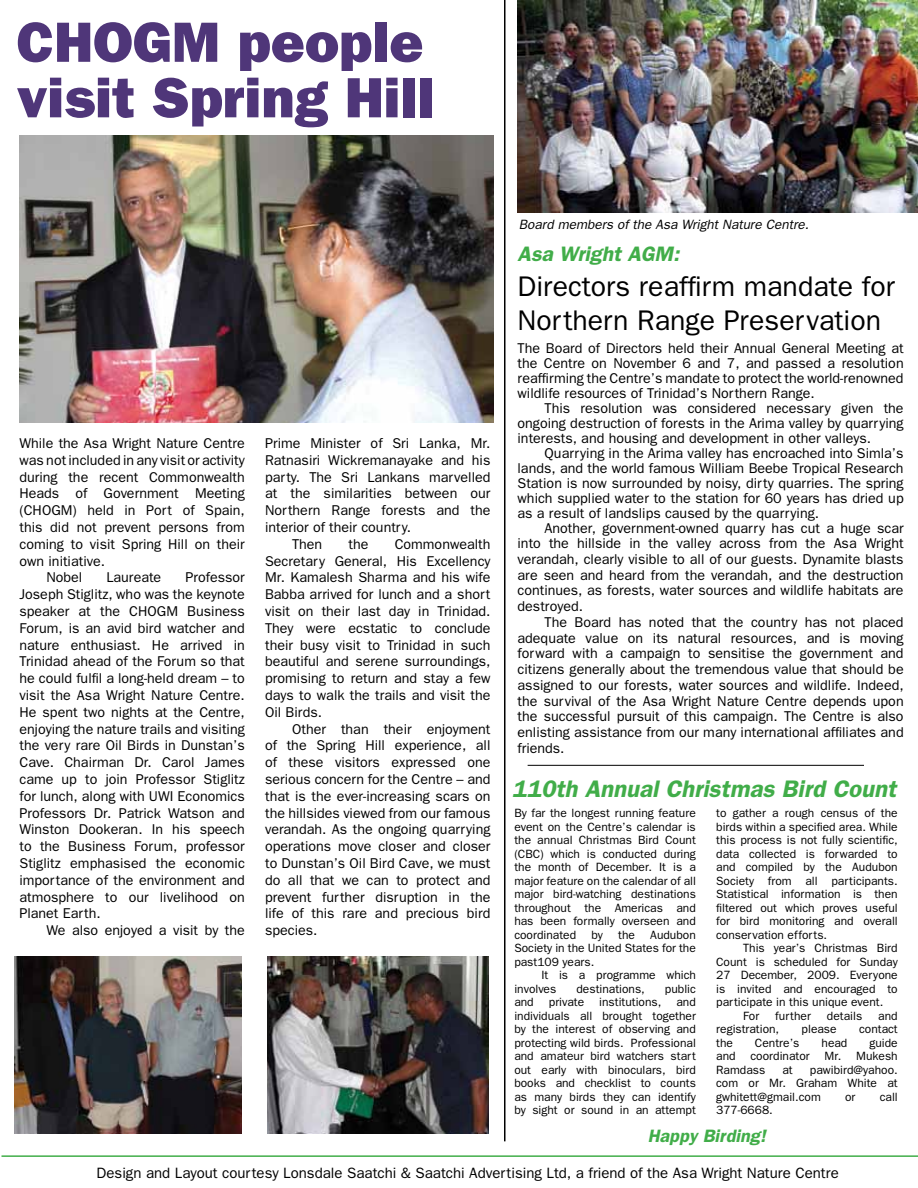
<style>
.page{position:relative;width:918px;height:1188px;background:#fff}
.page>*{position:absolute;margin:0;border:0;box-sizing:border-box;transform-origin:0 0}
.t1{font:800 57px/55.5px "Franklin Gothic";color:#4f3679}
.t2{font:28.5px/34.5px "Franklin Gothic";color:#000}
.t3{font:italic 600 24px "Franklin Gothic";color:#41ad49}
.t4{font:italic 600 21px "Franklin Gothic";color:#41ad49}
.t5{font:italic 600 18px "Franklin Gothic";color:#41ad49}
.t6{font:15px "Franklin Gothic";color:#000}
.t7{font:14.25px/16.8px "Franklin Gothic";color:#000;text-align:justify}
.t8{font:italic 13.5px "Franklin Gothic";color:#000}
.t9{font:12px/13.5px "Franklin Gothic";color:#000;text-align:justify}
</style>
<div class="page">
<hr style="left:2px;top:1155px;width:916px;height:2px;background:#41ad49">
<img style="left:20px;top:135px;width:474px;height:288px">
<img style="left:15px;top:956px;width:227px;height:178px">
<img style="left:268px;top:956px;width:220px;height:178px">
<hr style="left:504px;top:0;width:2px;height:1141px;background:#000">
<img style="left:518px;top:0;width:400px;height:213px">
<hr style="left:528px;top:765px;width:336px;height:1px;background:#000">
<h1 class="t1" style="left:16px;top:13px;width:420px">CHOGM people visit Spring Hill</h1>
<p class="t7" style="left:20px;top:434px;width:227px">While the Asa Wright Nature Centre</p>
<p class="t7" style="left:20px;top:451px;width:227px">was not included in any visit or activity</p>
<p class="t7" style="left:20px;top:468px;width:227px">during the recent Commonwealth</p>
<p class="t7" style="left:20px;top:485px;width:227px">H eads of Government Meeting</p>
<p class="t7" style="left:20px;top:502px;width:227px">(CHOGM) held in Port of Spain,</p>
<p class="t7" style="left:20px;top:518px;width:227px">this did not prevent persons from</p>
<p class="t7" style="left:20px;top:535px;width:227px">coming to visit Spring H ill on their</p>
<p class="t7" style="left:20px;top:552px;width:87px">own initiative.</p>
<p class="t7" style="left:47px;top:569px;width:37px">Nobel</p>
<p class="t7" style="left:106px;top:569px;width:56px">Laureate</p>
<p class="t7" style="left:20px;top:569px;width:227px;text-indent:166px">Professor Joseph Stiglitz, who was the keynote speaker at the CHOGM Business Forum, is an avid bird watcher and nature enthusiast. He arrived in Trinidad ahead of the Forum so that he could fulfil a long-held dream – to visit the Asa Wright Nature Centre.<br>H e spent two nights at the Centre, enjoying the nature trails and visiting the very rare Oil Birds in Dunstan’s Cave. Chairman Dr. Carol James came up to join Professor Stiglitz for lunch, along with UWI Economics Professors Dr. Patrick Watson and Winston Dookeran. I n his speech to the Business Forum, professor Stiglitz emphasised the economic importance of the environment and atmosphere to our livelihood on Planet Earth.</p>
<p class="t7" style="left:47px;top:922px;width:200px">We also enjoyed a visit by the</p>
<p class="t7" style="left:265px;top:434px;width:227px">Prime Minister of Sri Lanka, Mr.</p>
<p class="t7" style="left:265px;top:451px;width:227px">Ratnasiri Wickremanayake and his</p>
<p class="t7" style="left:265px;top:468px;width:227px">party. The Sri Lankans marvelled</p>
<p class="t7" style="left:265px;top:485px;width:227px">at the similarities between our</p>
<p class="t7" style="left:265px;top:502px;width:227px">Northern Range forests and the</p>
<p class="t7" style="left:265px;top:519px;width:148px">interior of their country.</p>
<p class="t7" style="left:292px;top:535px;width:32px">Then</p>
<p class="t7" style="left:349px;top:535px;width:21px">the</p>
<p class="t7" style="left:265px;top:535px;width:227px;text-indent:130px">Commonwealth Secretary General, H is Excellency Mr. Kamalesh Sharma and his wife Babba arrived for lunch and a short visit on their last day in Trinidad.<br>They were ecstatic to conclude their busy visit to Trinidad in such beautiful and serene surroundings, promising to return and stay a few days to walk the trails and visit the Oil Birds.</p>
<p class="t7" style="left:265px;top:720px;width:227px;text-indent:27px">Other than their enjoyment of the Spring H ill experience, all of these visitors expressed one serious concern for the Centre – and that is the ever-increasing scars on the hillsides viewed from our famous verandah. As the ongoing quarrying operations move closer and closer to Dunstan’s Oil Bird Cave, we must do all that we can to protect and prevent further disruption in the life of this rare and precious bird species.</p>
<p class="t8" style="left:519px;top:217px;width:292px">Board members of the Asa Wright Nature Centre.</p>
<h3 class="t4" style="left:518px;top:242px;width:163px">Asa Wright AGM:</h3>
<h2 class="t2" style="left:518px;top:268px;width:379px">Directors reaffirm mandate for<br>Northern Range Preservation</h2>
<p class="t7" style="left:518px;top:340px;width:388px;line-height:15px">The Board of Directors held their Annual General Meeting at the Centre on November 6 and 7, and passed a resolution reaffirming the Centre’s mandate to protect the world-renowned wildlife resources of Trinidad’s Northern Range.</p>
<p class="t7" style="left:518px;top:400px;width:388px;line-height:15px;text-indent:27px">This resolution was considered necessary given the ongoing destruction of forests in the Arima valley by quarrying interests, and housing and development in other valleys.</p>
<p class="t7" style="left:518px;top:445px;width:388px;line-height:15px;text-indent:27px">Quarrying in the Arima valley has encroached into Simla’s lands, and the world famous William Beebe Tropical Research Station is now surrounded by noisy, dirty quarries. The spring which supplied water to the station for 60 years has dried up as a result of landslips caused by the quarrying.</p>
<p class="t7" style="left:518px;top:520px;width:388px;line-height:15.6px;text-indent:27px">Another, government-owned quarry has cut a huge scar into the hillside in the valley across from the Asa Wright verandah, clearly visible to all of our guests. Dynamite blasts are seen and heard from the verandah, and the destruction continues, as forests, water sources and wildlife habitats are destroyed.</p>
<p class="t7" style="left:518px;top:614px;width:388px;line-height:15.8px;text-indent:27px">The Board has noted that the country has not placed adequate value on its natural resources, and is moving forward with a campaign to sensitise the government and citizens generally about the tremendous value that should be assigned to our forests, water sources and wildlife. I ndeed, the survival of the Asa Wright Nature Centre depends upon the successful pursuit of this campaign. The Centre is also enlisting assistance from our many international affiliates and friends.</p>
<h3 class="t3" style="left:512px;top:775px;width:385px">110th Annual Christmas Bird Count</h3>
<p class="t9" style="left:514px;top:806px;width:183px">By far the longest running feature event on the Centre’s calendar is the annual Christmas Bird Count (CBC) which is conducted during the month of December. It is a major feature on the calendar of all major bird-watching destinations throughout the Americas and has been formally overseen and coordinated</p>
<p class="t9" style="left:514px;top:928px;width:183px;text-indent:136px">Audubon Society in the U nited States for the past109 years.</p>
<p class="t9" style="left:514px;top:968px;width:183px;text-indent:27px">It is a programme which involves</p>
<p class="t9" style="left:591px;top:928px;width:13px">by</p>
<p class="t9" style="left:618px;top:928px;width:18px">the</p>
<p class="t9" style="left:576px;top:982px;width:70px">destinations,</p>
<p class="t9" style="left:665px;top:982px;width:32px">public</p>
<p class="t9" style="left:514px;top:995px;width:183px;text-indent:162px">and individuals all brought together by the interest of observing and protecting wild birds. Professional and amateur bird watchers start out early with binoculars, bird books and checklist to counts as many birds they can identify by sight or sound in an attempt</p>
<p class="t9" style="left:514px;top:995px;width:21px">and</p>
<p class="t9" style="left:549px;top:995px;width:37px">private</p>
<p class="t9" style="left:599px;top:995px;width:64px">institutions,</p>
<p class="t9" style="left:716px;top:806px;width:183px">to gather a rough census of the birds within a specified area. While this process is not fully scientific, data collected is forwarded to and compiled by the Audubon Society from all participants.<br>Statistical information is then filtered out which proves useful for bird monitoring and overall conservation efforts.</p>
<p class="t9" style="left:743px;top:941px;width:156px">This year’s Christmas Bird</p>
<p class="t9" style="left:716px;top:955px;width:183px">Count is scheduled for Sunday</p>
<p class="t9" style="left:716px;top:968px;width:183px">27 December, 2009. Everyone</p>
<p class="t9" style="left:716px;top:982px;width:183px">is invited and encouraged to</p>
<p class="t9" style="left:716px;top:995px;width:169px">participate in this unique event.</p>
<p class="t9" style="left:743px;top:1009px;width:18px">For</p>
<p class="t9" style="left:775px;top:1009px;width:37px">further</p>
<p class="t9" style="left:827px;top:1009px;width:37px">details</p>
<p class="t9" style="left:878px;top:1009px;width:21px">and</p>
<p class="t9" style="left:716px;top:1022px;width:65px">registration,</p>
<p class="t9" style="left:802px;top:1022px;width:37px">please</p>
<p class="t9" style="left:859px;top:1022px;width:40px">contact</p>
<p class="t9" style="left:716px;top:1036px;width:18px">the</p>
<p class="t9" style="left:755px;top:1036px;width:46px">Centre’s</p>
<p class="t9" style="left:822px;top:1036px;width:27px">head</p>
<p class="t9" style="left:716px;top:1036px;width:183px;text-indent:153px">guide and coordinator Mr. Mukesh Ramdass</p>
<p class="t9" style="left:716px;top:1063px;width:183px;text-indent:94px">pawibird@yahoo. com or Mr. Graham White at gwhitett@gmail.com</p>
<p class="t9" style="left:783px;top:1063px;width:12px">at</p>
<p class="t9" style="left:845px;top:1090px;width:12px">or</p>
<p class="t9" style="left:880px;top:1090px;width:19px">call</p>
<p class="t9" style="left:716px;top:1103px;width:58px">377-6668.</p>
<p class="t5" style="left:648px;top:1125px;width:120px">Happy Birding!</p>
<p class="t6" style="left:97px;top:1165px;width:744px">Design and Layout courtesy Lonsdale Saatchi &amp; Saatchi Advertising Ltd, a friend of the Asa Wright Nature Centre</p>
</div>
